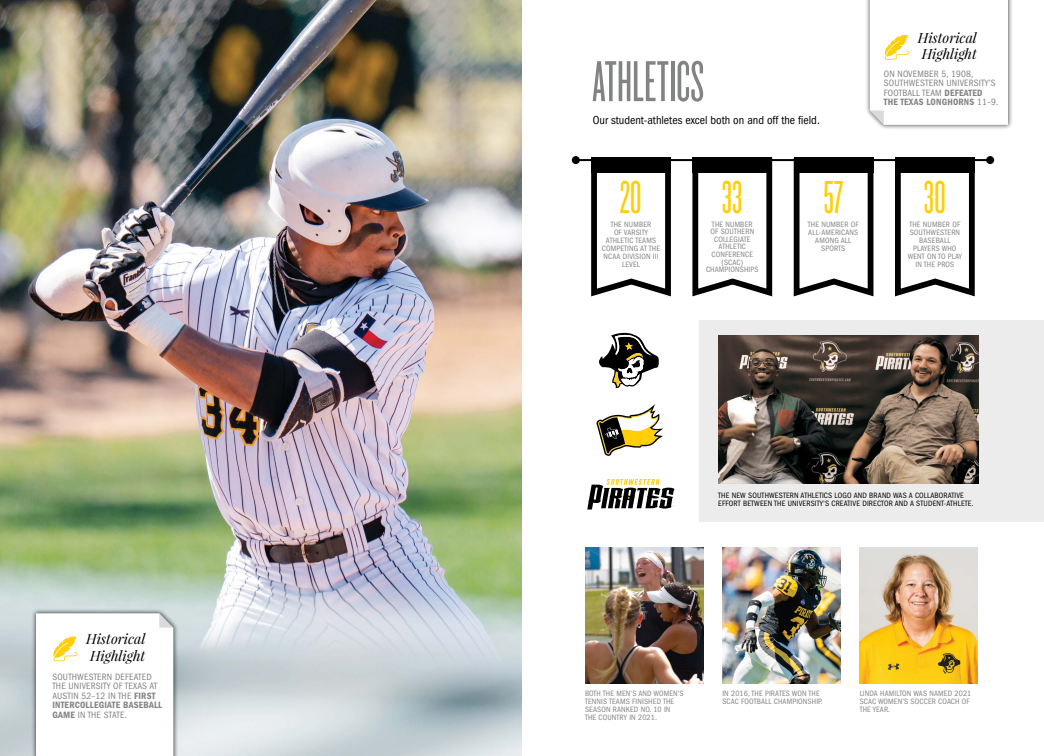
<style>
.page{position:relative;width:1044px;height:756px;background:#fff}
.page>*{position:absolute;margin:0;border:0;box-sizing:border-box;transform-origin:0 0}
.t1{font:60px "Knockout HTF26 Junior Flyweight";color:#828383}
.t2{font:48px "Knockout HTF26 Junior Flyweight";color:#ffce06}
.t3{font:italic 14px/16.3px "Playfair Display";color:#000}
.t4{font:condensed 12px "ITC Franklin Gothic Std";color:#000}
.t5{font:condensed 9.5px/9.5px "ITC Franklin Gothic Std";letter-spacing:.02em;color:#828383}
.t6{font:9.5px "ITC Franklin Gothic Std Dm Cd";letter-spacing:.02em;color:#828383}
.t7{font:condensed 8px/8px "ITC Franklin Gothic Std";letter-spacing:.02em;color:#828383;text-align:center}
.t8{font:condensed 8px/8px "ITC Franklin Gothic Std";letter-spacing:.02em;color:#000}
.s1{font-family:"ITC Franklin Gothic Std Dm Cd";font-stretch:normal}
.s2{font-family:"ITC Franklin Gothic Std";font-stretch:condensed}
</style>
<div class="page">
<img style="left:0;top:0;width:522px;height:756px">
<hr style="left:576px;top:159px;width:414px;height:2px;background:#000">
<div style="left:572px;top:156px;width:8px;height:8px;background:#000;border-radius:50%"></div>
<div style="left:986px;top:156px;width:8px;height:8px;background:#000;border-radius:50%"></div>
<svg style="left:588px;top:157px;width:86px;height:140px"></svg>
<div style="left:591px;top:158px;width:80px;height:15px;background:#000"></div>
<svg style="left:690px;top:157px;width:85px;height:140px"></svg>
<div style="left:692px;top:158px;width:80px;height:15px;background:#000"></div>
<svg style="left:791px;top:157px;width:85px;height:140px"></svg>
<div style="left:794px;top:158px;width:79px;height:15px;background:#000"></div>
<svg style="left:892px;top:157px;width:86px;height:140px"></svg>
<div style="left:895px;top:158px;width:80px;height:15px;background:#000"></div>
<div style="left:699px;top:320px;width:345px;height:202px;background:#ececec"></div>
<svg style="left:599px;top:332px;width:60px;height:56px"></svg>
<svg style="left:596px;top:404px;width:67px;height:52px"></svg>
<svg style="left:587px;top:479px;width:88px;height:31px"></svg>
<img style="left:718px;top:335px;width:260px;height:148px">
<img style="left:722px;top:548px;width:119px;height:135px">
<img style="left:860px;top:548px;width:118px;height:135px">
<img style="left:585px;top:548px;width:118px;height:135px">
<div style="left:31px;top:608px;width:148px;height:148px;background:#000;opacity:.75"></div>
<svg style="left:36px;top:613px;width:137px;height:143px"></svg>
<div style="left:865px;top:0;width:148px;height:130px;background:#000;opacity:.75"></div>
<svg style="left:870px;top:0;width:138px;height:125px"></svg>
<h3 class="t3" style="left:86px;top:631px;width:60px">Historical<br>Highlight</h3>
<p class="t5" style="left:52px;top:672px;width:106px">SOUTHWESTERN DEFEATED<br>THE UNIVERSITY OF TEXAS AT<br>AUSTIN 52–12 IN THE <span class="s1">FIRST</span></p>
<p class="t6" style="left:52px;top:700px;width:111px">INTERCOLLEGIATE BASEBALL</p>
<p class="t5" style="left:52px;top:710px;width:76px"><span class="s1">GAME</span> IN THE STATE.</p>
<h1 class="t1" style="left:592px;top:53px;width:114px">ATHLETICS</h1>
<h3 class="t3" style="left:918px;top:29px;width:60px">Historical<br>Highlight</h3>
<p class="t5" style="left:884px;top:69px;width:113px">ON NOVEMBER 5, 1908,<br>SOUTHWESTERN UNIVERSITY’S<br>FOOTBALL TEAM <span class="s1">DEFEATED</span></p>
<p class="t6" style="left:884px;top:97px;width:116px">THE TEXAS LONGHORNS <span class="s2">11–9.</span></p>
<h3 class="t4" style="left:593px;top:113px;width:229px">Our student-athletes excel both on and off the field.</h3>
<h2 class="t2" style="left:620px;top:174px;width:23px">20</h2>
<h2 class="t2" style="left:722px;top:174px;width:22px">33</h2>
<h2 class="t2" style="left:824px;top:174px;width:22px">57</h2>
<h2 class="t2" style="left:924px;top:174px;width:24px">30</h2>
<p class="t7" style="left:602px;top:220px;width:60px">THE NUMBER<br>OF VARSITY<br>ATHLETIC TEAMS<br>COMPETING AT THE<br>NCAA DIVISION III<br>LEVEL</p>
<p class="t7" style="left:706px;top:220px;width:54px;line-height:7.6px">THE NUMBER<br>OF SOUTHERN<br>COLLEGIATE<br>ATHLETIC<br>CONFERENCE (SCAC)<br>CHAMPIONSHIPS</p>
<p class="t7" style="left:808px;top:220px;width:52px">THE NUMBER OF<br>ALL-AMERICANS<br>AMONG ALL<br>SPORTS</p>
<p class="t7" style="left:908px;top:220px;width:56px">THE NUMBER OF<br>SOUTHWESTERN<br>BASEBALL<br>PLAYERS WHO<br>WENT ON TO PLAY<br>IN THE PROS</p>
<p class="t8" style="left:718px;top:491px;width:257px">THE NEW SOUTHWESTERN ATHLETICS LOGO AND BRAND WAS A COLLABORATIVE<br>EFFORT BETWEEN THE UNIVERSITY’S CREATIVE DIRECTOR AND A STUDENT-ATHLETE.</p>
<p class="t7" style="left:585px;top:689px;width:100px;text-align:left">BOTH THE MEN’S AND WOMEN’S<br>TENNIS TEAMS FINISHED THE<br>SEASON RANKED NO. 10 IN<br>THE COUNTRY IN 2021.</p>
<p class="t7" style="left:722px;top:689px;width:102px;text-align:left">IN 2016, THE PIRATES WON THE<br>SCAC FOOTBALL CHAMPIONSHIP.</p>
<p class="t7" style="left:860px;top:689px;width:113px;text-align:left">LINDA HAMILTON WAS NAMED 2021<br>SCAC WOMEN’S SOCCER COACH OF<br>THE YEAR.</p>
</div>
